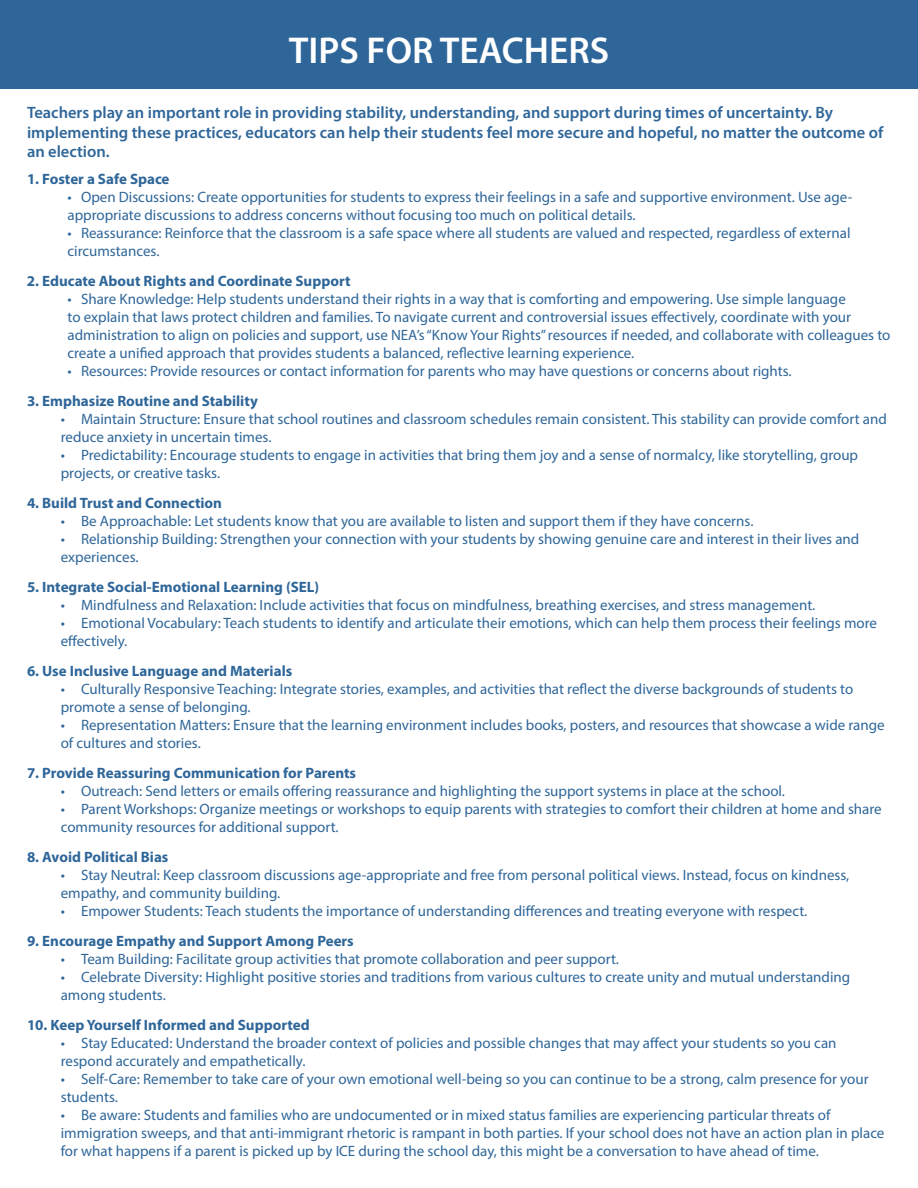
<style>
.page{position:relative;width:918px;height:1188px;background:#fff}
.page>*{position:absolute;margin:0;border:0;box-sizing:border-box;transform-origin:0 0}
.t1{font:600 37.5px "Myriad Pro";color:#fff}
.t2{font:600 16.5px/19.8px "Myriad Pro";color:#2f6699}
.t3{font:15px/18px "Myriad Pro";color:#2f6699}
.t4{font:700 15px "Myriad Pro";color:#2f6699}
</style>
<div class="page">
<div style="left:0;top:0;width:918px;height:89px;background:#2f6699"></div>
<h1 class="t1" style="left:289px;top:27px;width:322px">TIPS FOR TEACHERS</h1>
<p class="t2" style="left:27px;top:102px;width:858px">Teachers play an important role in providing stability, understanding, and support during times of uncertainty. By implementing these practices, educators can help their students feel more secure and hopeful, no matter the outcome of an election.</p>
<p class="t4" style="left:27px;top:170px;width:144px">1. Foster a Safe Space</p>
<p class="t3" style="left:68px;top:188px;width:786px">• Open Discussions: Create opportunities for students to express their feelings in a safe and supportive environment. Use age&shy;appropriate discussions to address concerns without focusing too much on political details.</p>
<p class="t3" style="left:68px;top:224px;width:785px">• Reassurance: Reinforce that the classroom is a safe space where all students are valued and respected, regardless of external circumstances.</p>
<p class="t4" style="left:27px;top:272px;width:325px">2. Educate About Rights and Coordinate Support</p>
<p class="t3" style="left:68px;top:290px;width:825px">• Share Knowledge: Help students understand their rights in a way that is comforting and empowering. Use simple language<br>to explain that laws protect children and families. To navigate current and controversial issues effectively, coordinate with your administration to align on policies and support, use NEA’s “Know Your Rights” resources if needed, and collaborate with colleagues to create a unified approach that provides students a balanced, reflective learning experience.</p>
<p class="t3" style="left:68px;top:362px;width:726px">• Resources: Provide resources or contact information for parents who may have questions or concerns about rights.</p>
<p class="t4" style="left:27px;top:392px;width:232px">3. Emphasize Routine and Stability</p>
<p class="t3" style="left:61px;top:410px;width:828px">• Maintain Structure: Ensure that school routines and classroom schedules remain consistent. This stability can provide comfort and reduce anxiety in uncertain times.</p>
<p class="t3" style="left:61px;top:446px;width:799px">• Predictability: Encourage students to engage in activities that bring them joy and a sense of normalcy, like storytelling, group projects, or creative tasks.</p>
<p class="t4" style="left:27px;top:494px;width:197px">4. Build Trust and Connection</p>
<p class="t3" style="left:61px;top:512px;width:694px">• Be Approachable: Let students know that you are available to listen and support them if they have concerns.</p>
<p class="t3" style="left:61px;top:530px;width:800px">• Relationship Building: Strengthen your connection with your students by showing genuine care and interest in their lives and experiences.</p>
<p class="t4" style="left:27px;top:578px;width:294px">5. Integrate Social-Emotional Learning (SEL)</p>
<p class="t3" style="left:61px;top:596px;width:756px">• Mindfulness and Relaxation: Include activities that focus on mindfulness, breathing exercises, and stress management.</p>
<p class="t3" style="left:61px;top:614px;width:818px">• Emotional Vocabulary: Teach students to identify and articulate their emotions, which can help them process their feelings more effectively.</p>
<p class="t4" style="left:27px;top:662px;width:267px">6. Use Inclusive Language and Materials</p>
<p class="t3" style="left:61px;top:680px;width:794px">• Culturally Responsive Teaching: Integrate stories, examples, and activities that reflect the diverse backgrounds of students to promote a sense of belonging.</p>
<p class="t3" style="left:61px;top:716px;width:826px">• Representation Matters: Ensure that the learning environment includes books, posters, and resources that showcase a wide range of cultures and stories.</p>
<p class="t4" style="left:27px;top:764px;width:331px">7. Provide Reassuring Communication for Parents</p>
<p class="t3" style="left:61px;top:782px;width:726px">• Outreach: Send letters or emails offering reassurance and highlighting the support systems in place at the school.</p>
<p class="t3" style="left:61px;top:800px;width:823px">• Parent Workshops: Organize meetings or workshops to equip parents with strategies to comfort their children at home and share community resources for additional support.</p>
<p class="t4" style="left:27px;top:848px;width:143px">8. Avoid Political Bias</p>
<p class="t3" style="left:61px;top:866px;width:790px">• Stay Neutral: Keep classroom discussions age-appropriate and free from personal political views. Instead, focus on kindness, empathy, and community building.</p>
<p class="t3" style="left:61px;top:902px;width:748px">• Empower Students: Teach students the importance of understanding differences and treating everyone with respect.</p>
<p class="t4" style="left:27px;top:932px;width:328px">9. Encourage Empathy and Support Among Peers</p>
<p class="t3" style="left:61px;top:950px;width:560px">• Team Building: Facilitate group activities that promote collaboration and peer support.</p>
<p class="t3" style="left:61px;top:968px;width:791px">• Celebrate Diversity: Highlight positive stories and traditions from various cultures to create unity and mutual understanding among students.</p>
<p class="t4" style="left:27px;top:1016px;width:284px">10. Keep Yourself Informed and Supported</p>
<p class="t3" style="left:61px;top:1034px;width:777px">• Stay Educated: Understand the broader context of policies and possible changes that may affect your students so you can respond accurately and empathetically.</p>
<p class="t3" style="left:61px;top:1070px;width:809px">• Self-Care: Remember to take care of your own emotional well-being so you can continue to be a strong, calm presence for your students.</p>
<p class="t3" style="left:61px;top:1106px;width:825px">• Be aware: Students and families who are undocumented or in mixed status families are experiencing particular threats of immigration sweeps, and that anti-immigrant rhetoric is rampant in both parties. If your school does not have an action plan in place for what happens if a parent is picked up by ICE during the school day, this might be a conversation to have ahead of time.</p>
</div>
